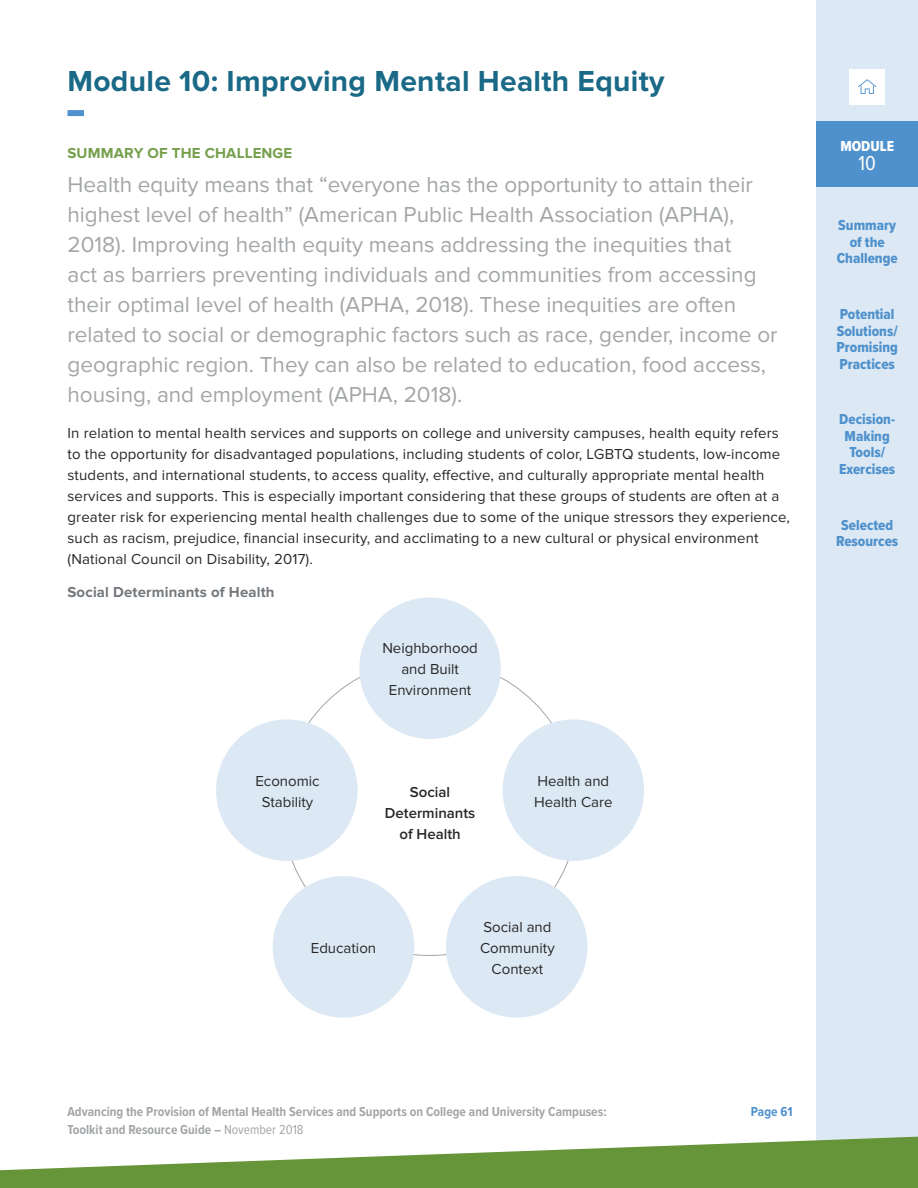
<style>
.page{position:relative;width:918px;height:1188px;background:#fff}
.page>*{position:absolute;margin:0;border:0;box-sizing:border-box;transform-origin:0 0}
.t1{font:700 30px "Proxima Nova";letter-spacing:.01em;color:#1a6987}
.t2{font:22.5px/30px "Proxima Nova";color:#a3a6a8}
.t3{font:21px "Proxima Nova Cond";color:#fff}
.t4{font:15px/21px "Proxima Nova";letter-spacing:.01em;color:#292829;text-align:center}
.t5{font:15px/16.5px "Proxima Nova Cond Extrabld";color:#4f91cc;text-align:center}
.t6{font:700 15px "Proxima Nova";letter-spacing:.01em;color:#73787d}
.t7{font:600 15px/21px "Proxima Nova";color:#292829;text-align:center}
.t8{font:700 15px "Proxima Nova";letter-spacing:.01em;color:#759f4c}
.t9{font:15px "Proxima Nova Cond Extrabld";color:#fff}
.t10{font:700 13.5px/18px "Proxima Nova Cond";color:#a3a6a8}
.t11{font:700 13.5px "Proxima Nova Cond";color:#4f91cc}
.s1{font-weight:400}
</style>
<div class="page">
<div style="left:816px;top:0;width:102px;height:1188px;background:#dce9f5"></div>
<div style="left:816px;top:121px;width:102px;height:66px;background:#4f91cc"></div>
<div style="left:850px;top:69px;width:35px;height:35px;background:#fff"></div>
<svg style="left:858px;top:79px;width:18px;height:15px"></svg>
<svg style="left:0;top:1136px;width:918px;height:52px;fill:#669438"></svg>
<div style="left:68px;top:110px;width:16px;height:6px;background:#4f91cc"></div>
<div style="left:359px;top:597px;width:142px;height:142px;background:#dce9f5;border-radius:50%"></div>
<div style="left:503px;top:719px;width:141px;height:142px;background:#dce9f5;border-radius:50%"></div>
<div style="left:446px;top:876px;width:141px;height:142px;background:#dce9f5;border-radius:50%"></div>
<div style="left:216px;top:719px;width:142px;height:142px;background:#dce9f5;border-radius:50%"></div>
<div style="left:273px;top:876px;width:141px;height:142px;background:#dce9f5;border-radius:50%"></div>
<h1 class="t1" style="left:68px;top:64px;width:599px">Module 10: Improving Mental Health Equity</h1>
<p class="t8" style="left:68px;top:144px;width:226px">SUMMARY OF THE CHALLENGE</p>
<p class="t2" style="left:68px;top:170px;width:712px">Health equity means that “everyone has the opportunity to attain their highest level of health” (American Public Health Association (APHA), 2018). Improving health equity means addressing the inequities that<br>act as barriers preventing individuals and communities from accessing their optimal level of health (APHA, 2018). These inequities are often related to social or demographic factors such as race, gender, income or geographic region. They can also be related to education, food access, housing, and employment (APHA, 2018).</p>
<p class="t4" style="left:68px;top:423px;width:724px;text-align:left">In relation to mental health services and supports on college and university campuses, health equity refers to the opportunity for disadvantaged populations, including students of color, LGBTQ students, low-income students, and international students, to access quality, effective, and culturally appropriate mental health services and supports. This is especially important considering that these groups of students are often at a greater risk for experiencing mental health challenges due to some of the unique stressors they experience, such as racism, prejudice, financial insecurity, and acclimating to a new cultural or physical environment (National Council on Disability, 2017).</p>
<p class="t6" style="left:68px;top:583px;width:209px">Social Determinants of Health</p>
<p class="t4" style="left:255px;top:770px;width:66px">Economic<br>Stability</p>
<p class="t4" style="left:382px;top:638px;width:97px">Neighborhood and Built<br>Environment</p>
<p class="t7" style="left:385px;top:782px;width:92px">Social<br>Determinants of Health</p>
<p class="t4" style="left:534px;top:770px;width:80px;text-align:left">Health and<br>Health Care</p>
<p class="t4" style="left:311px;top:937px;width:67px">Education</p>
<p class="t4" style="left:480px;top:916px;width:76px">Social and<br>Community<br>Context</p>
<p class="t9" style="left:840px;top:135px;width:55px">MODULE</p>
<h3 class="t3" style="left:859px;top:154px;width:19px">10</h3>
<p class="t5" style="left:837px;top:217px;width:62px">Summary of the<br>Challenge</p>
<p class="t5" style="left:836px;top:306px;width:63px;text-align:left">Potential<br>Solutions/<br>Promising<br>Practices</p>
<p class="t5" style="left:839px;top:411px;width:58px">Decision-<br>Making<br>Tools/<br>Exercises</p>
<p class="t5" style="left:836px;top:516px;width:64px">Selected<br>Resources</p>
<p class="t10" style="left:68px;top:1102px;width:541px">Advancing the Provision of Mental Health Services and Supports on College and University Campuses:<br>Toolkit and Resource Guide – <span class="s1">November 2018</span></p>
<p class="t11" style="left:751px;top:1102px;width:43px">Page 61</p>
</div>
